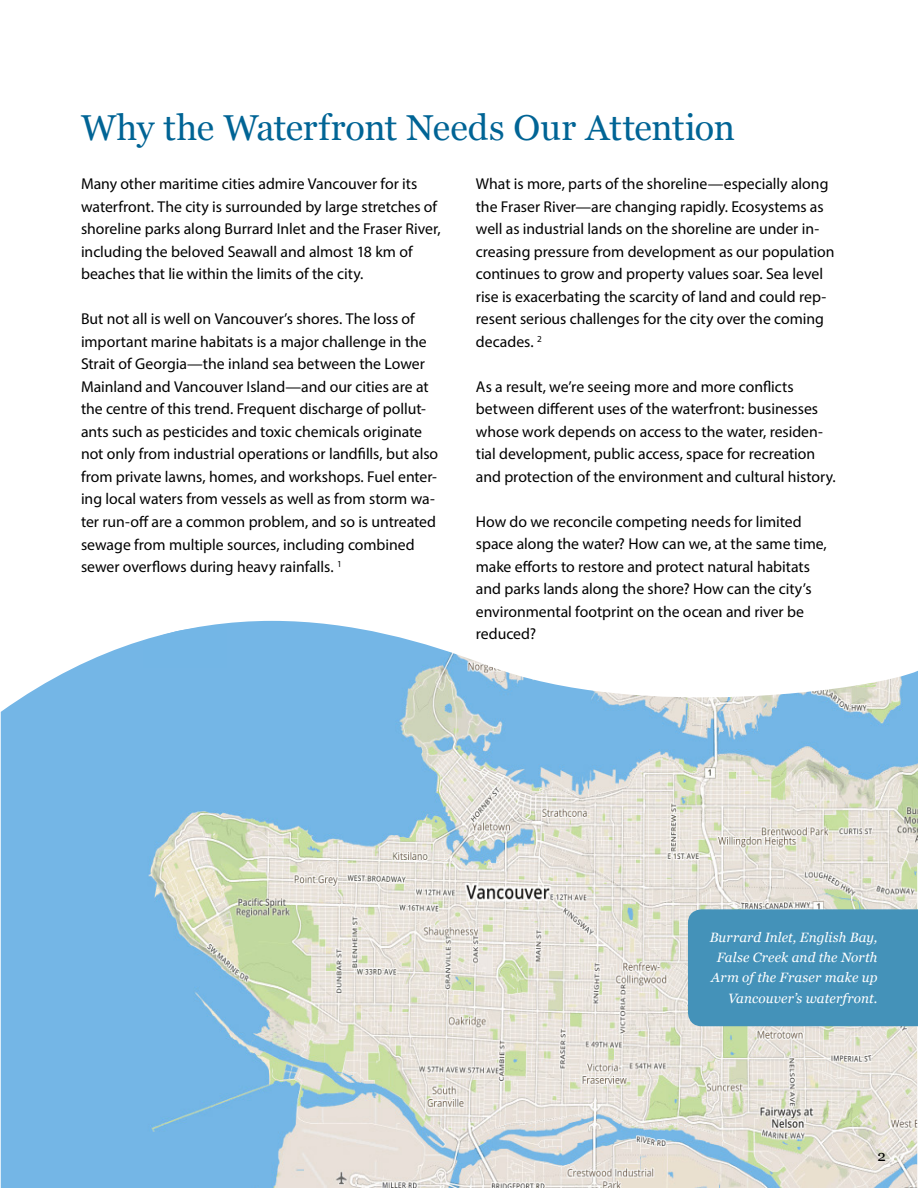
<style>
.page{position:relative;width:918px;height:1188px;background:#fff}
.page>*{position:absolute;margin:0;border:0;box-sizing:border-box;transform-origin:0 0}
.t1{font:36px "Georgia";letter-spacing:-.01em;color:#006495}
.t2{font:15.75px/22.5px "Myriad Pro";letter-spacing:-.005em;color:#000}
.t3{font:15px "Georgia";color:#000}
.t4{font:italic 13.5px/20.2px "Georgia";letter-spacing:.01em;color:#fff;text-align:right}
</style>
<div class="page">
<img style="left:1px;top:621px;width:917px;height:567px">
<svg style="left:144px;top:625px;width:82px;height:43px;background:#84bfe9"></svg>
<div style="left:688px;top:909px;width:230px;height:117px;background:#4492b9"></div>
<h1 class="t1" style="left:81px;top:105px;width:656px">Why the Waterfront Needs Our Attention</h1>
<p class="t2" style="left:81px;top:173px;width:361px">Many other maritime cities admire Vancouver for its waterfront. The city is surrounded by large stretches of shoreline parks along Burrard Inlet and the Fraser River, including the beloved Seawall and almost 18 km of beaches that lie within the limits of the city.</p>
<p class="t2" style="left:81px;top:308px;width:359px">But not all is well on Vancouver’s shores. The loss of important marine habitats is a major challenge in the Strait of Georgia—the inland sea between the Lower Mainland and Vancouver Island—and our cities are at the centre of this trend. Frequent discharge of pollut&shy;ants such as pesticides and toxic chemicals originate not only from industrial operations or landfills, but also from private lawns, homes, and workshops. Fuel enter&shy;ing local waters from vessels as well as from storm wa&shy;ter run-off are a common problem, and so is untreated sewage from multiple sources, including combined sewer overflows during heavy rainfalls. <sup>1</sup></p>
<p class="t2" style="left:476px;top:173px;width:360px">What is more, parts of the shoreline—especially along the Fraser River—are changing rapidly. Ecosystems as well as industrial lands on the shoreline are under in&shy;creasing pressure from development as our population continues to grow and property values soar. Sea level rise is exacerbating the scarcity of land and could rep&shy;resent serious challenges for the city over the coming decades. <sup>2</sup></p>
<p class="t2" style="left:476px;top:375px;width:361px">As a result, we’re seeing more and more conflicts between different uses of the waterfront: businesses whose work depends on access to the water, residen&shy;tial development, public access, space for recreation and protection of the environment and cultural history.</p>
<p class="t2" style="left:476px;top:510px;width:352px">How do we reconcile competing needs for limited space along the water? How can we, at the same time, make efforts to restore and protect natural habitats and parks lands along the shore? How can the city’s environmental footprint on the ocean and river be reduced?</p>
<p class="t4" style="left:710px;top:927px;width:169px">Burrard Inlet, English Bay,<br>False Creek and the North<br>Arm of the Fraser make up<br>Vancouver’s waterfront.</p>
<p class="t3" style="left:878px;top:1146px;width:10px">2</p>
</div>
